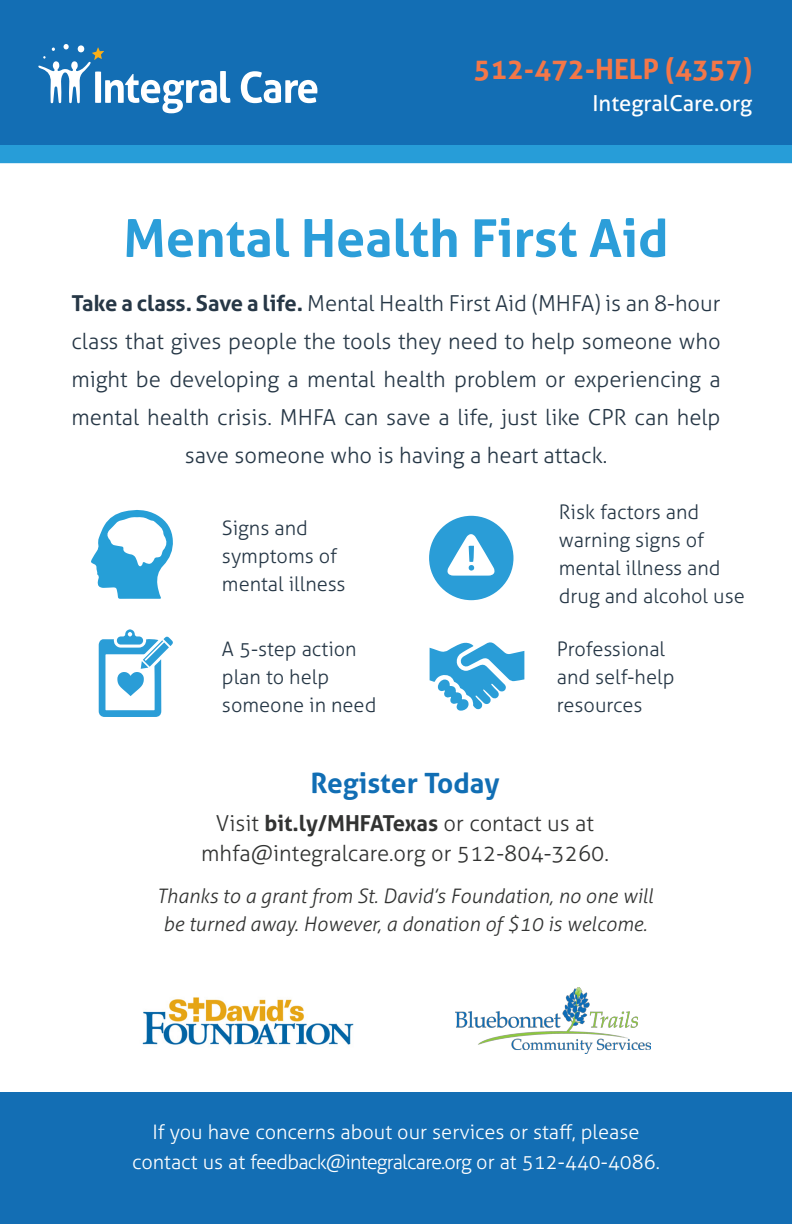
<style>
.page{position:relative;width:792px;height:1224px;background:#fff}
.page>*{position:absolute;margin:0;border:0;box-sizing:border-box;transform-origin:0 0}
.t1{font:700 52px "Aller";color:#2c9ed9}
.Normal_P{font:700 28px "Aller";color:#f47748}
.Normal_P-2{font:700 28px "Aller";color:#116eb4}
.Normal_P-3{font:300 22px/38px "Aller";color:#263746;text-align:center}
.Normal_P-4{font:300 22px/30px "Aller";color:#323332;text-align:center}
.Normal_P-5{font:22px "Aller";color:#fff}
.Normal_P-6{font:300 20px/28px "Aller";color:#263746}
.Normal_P-7{font:italic 300 20px/28px "Aller";color:#323332;text-align:center}
.t2{font:300 20px "Aller";letter-spacing:-.04em;color:#fff}
.t3{font:300 20px "Aller";color:#fff}
.s1{font-weight:700}
</style>
<div class="page">
<svg style="left:430px;top:642px;width:94px;height:69px"></svg>
<div style="left:0;top:145px;width:792px;height:18px;background:#279dd8"></div>
<div style="left:0;top:0;width:792px;height:145px;background:#136eb4"></div>
<svg style="left:241px;top:71px;width:76px;height:32px"></svg>
<svg style="left:38px;top:44px;width:192px;height:69px"></svg>
<div style="left:0;top:1092px;width:792px;height:132px;background:#136eb4"></div>
<svg style="left:99px;top:629px;width:74px;height:88px"></svg>
<svg style="left:91px;top:510px;width:82px;height:89px"></svg>
<svg style="left:429px;top:516px;width:85px;height:84px"></svg>
<img style="left:455px;top:987px;width:196px;height:66px">
<img style="left:142px;top:997px;width:212px;height:48px">
<p class="Normal_P" style="left:474px;top:52px;width:280px">512-472-HELP (4357)</p>
<p class="Normal_P-5" style="left:593px;top:90px;width:161px">IntegralCare.org</p>
<p class="t1" style="left:123px;top:206px;width:547px">Mental Health First Aid</p>
<p class="Normal_P-3" style="left:71px;top:284px;width:651px"><span class="s1">Take a class. Save a life.</span> Mental Health First Aid (MHFA) is an 8-hour class that gives people the tools they need to help someone who might be developing a mental health problem or experiencing a mental health crisis. MHFA can save a life, just like CPR can help save someone who is having a heart attack.</p>
<p class="Normal_P-6" style="left:222px;top:514px;width:125px">Signs and symptoms of mental illness</p>
<p class="Normal_P-6" style="left:222px;top:634px;width:156px">A 5-step action plan to help someone in need</p>
<p class="Normal_P-6" style="left:559px;top:498px;width:188px">Risk factors and warning signs of mental illness and drug and alcohol use</p>
<p class="Normal_P-6" style="left:557px;top:634px;width:119px">Professional and self-help resources</p>
<p class="Normal_P-2" style="left:310px;top:765px;width:191px">Register Today</p>
<p class="Normal_P-4" style="left:201px;top:808px;width:409px">Visit <span class="s1">bit.ly/MHFATexas</span> or contact us at mhfa@integralcare.org or 512-804-3260.</p>
<p class="Normal_P-7" style="left:157px;top:882px;width:498px">Thanks to a grant from St. David’s Foundation, no one will be turned away. However, a donation of $10 is welcome.</p>
<p class="t3" style="left:152px;top:1120px;width:489px">If you have concerns about our services or staff, please</p>
<p class="t2" style="left:132px;top:1150px;width:529px">contact us at feedback@integralcare.org or at 512-440-4086.</p>
</div>
